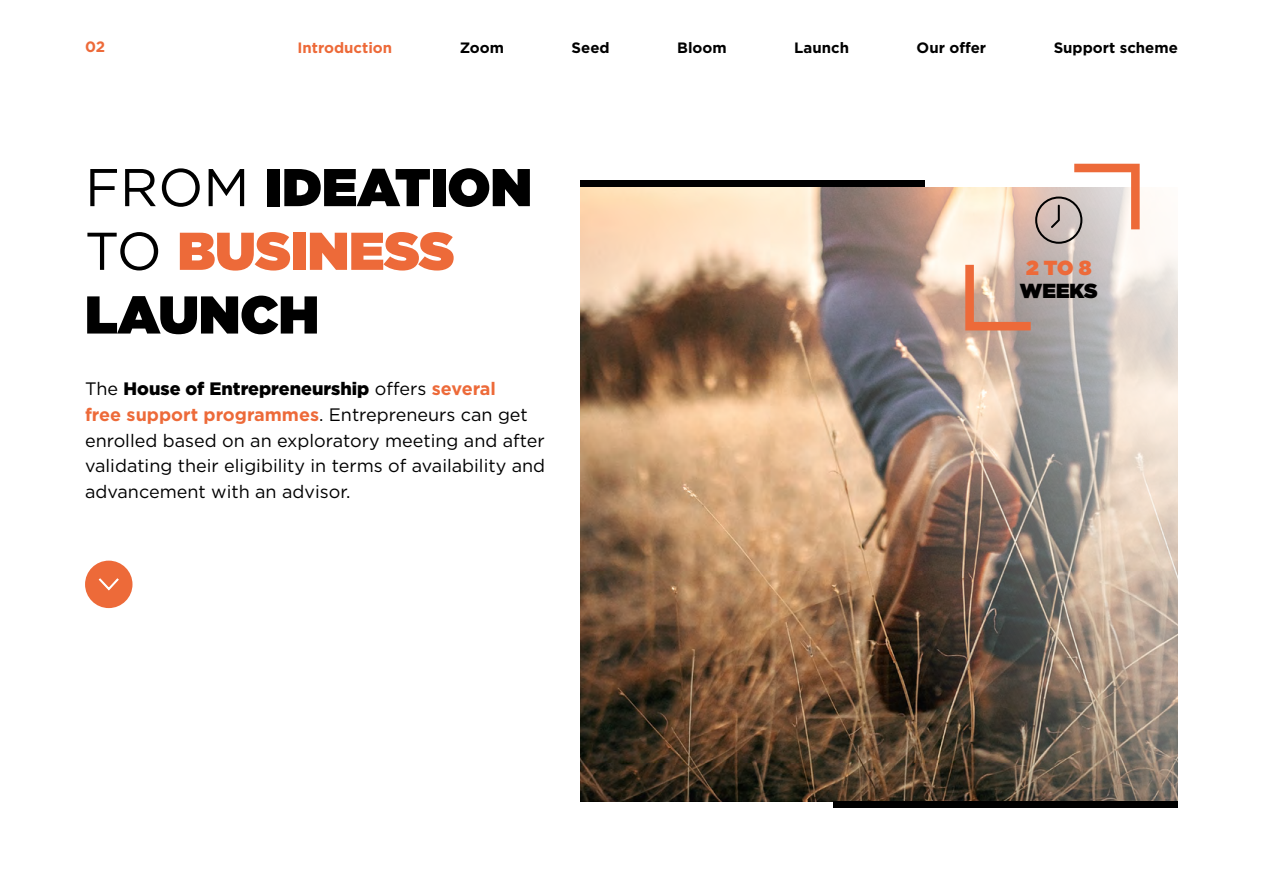
<style>
.page{position:relative;width:1263px;height:893px;background:#fff}
.page>*{position:absolute;margin:0;border:0;box-sizing:border-box;transform-origin:0 0}
.t1{font:900 53.1px/63.8px "Gotham";color:#000}
.t2{font:900 20.25px/22.5px "Gotham";color:#000;text-align:center}
.t3{font:18px/25.5px "Gotham";color:#000}
.t4{font:700 15px "Gotham";color:#000}
.t5{font:700 15px "Gotham";color:#ed6a39}
.s1{font-weight:400}
.s2{color:#ed6a39}
.s3{font-weight:900}
.s4{font-weight:700;color:#ed6a39}
</style>
<div class="page">
<img style="left:580px;top:187px;width:598px;height:615px">
<svg style="left:965px;top:265px;width:66px;height:65px;background:#d5a38d"></svg>
<svg style="left:1035px;top:164px;width:105px;height:80px"></svg>
<div style="left:85px;top:561px;width:47px;height:47px;background:#ed6a39;border-radius:50%"></div>
<svg style="left:98px;top:578px;width:21px;height:13px"></svg>
<div style="left:833px;top:802px;width:345px;height:6px;background:#000"></div>
<div style="left:580px;top:181px;width:345px;height:6px;background:#000"></div>
<p class="t5" style="left:85px;top:38px;width:22px">02</p>
<p class="t5" style="left:297px;top:39px;width:96px">Introduction</p>
<p class="t4" style="left:460px;top:39px;width:46px">Zoom</p>
<p class="t4" style="left:572px;top:39px;width:40px">Seed</p>
<p class="t4" style="left:677px;top:39px;width:51px">Bloom</p>
<p class="t4" style="left:794px;top:39px;width:56px">Launch</p>
<p class="t4" style="left:916px;top:39px;width:71px">Our offer</p>
<p class="t4" style="left:1054px;top:39px;width:126px">Support scheme</p>
<p class="t1" style="left:85px;top:155px;width:448px"><span class="s1">FROM</span> IDEATION<br><span class="s1">TO</span> <span class="s2">BUSINESS<br></span>LAUNCH</p>
<p class="t3" style="left:85px;top:376px;width:462px">The <span class="s3">House of Entrepreneurship</span> offers <span class="s4">several<br>free support programmes</span>. Entrepreneurs can get enrolled based on an exploratory meeting and after validating their eligibility in terms of availability and advancement with an advisor.</p>
<p class="t2" style="left:1020px;top:256px;width:79px"><span class="s2">2 TO 8<br></span>WEEKS</p>
</div>
